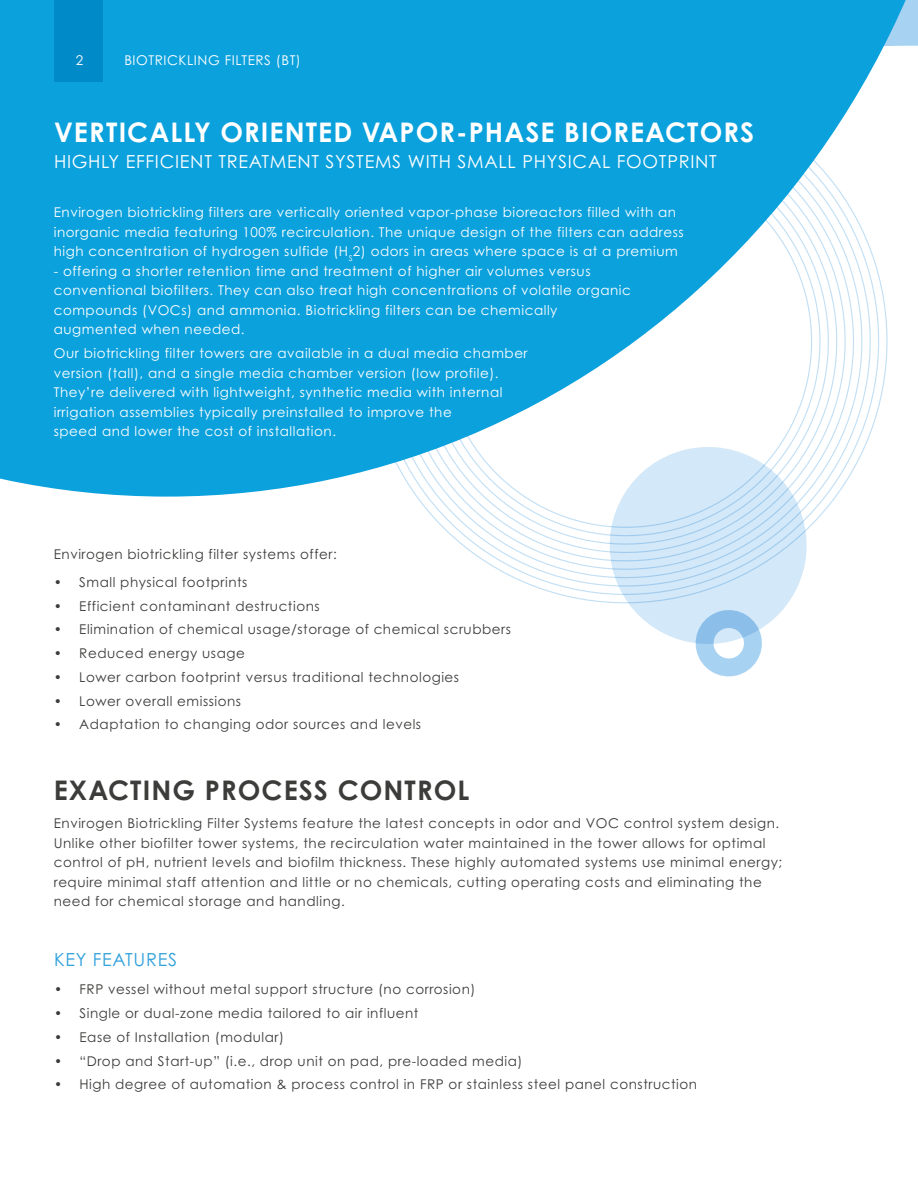
<style>
.page{position:relative;width:918px;height:1188px;background:#fff}
.page>*{position:absolute;margin:0;border:0;box-sizing:border-box;transform-origin:0 0}
.t1{font:700 27px "Century Gothic Pro";letter-spacing:.04em;color:#fff}
.t2{font:700 27px "Century Gothic Pro";letter-spacing:.04em;color:#3c3c3b}
.t3{font:18px "Century Gothic Pro";letter-spacing:.04em;color:#fff}
.t4{font:18px "Century Gothic Pro";letter-spacing:.04em;color:#31a1dc}
.t5{font:13.5px/19.5px "Century Gothic Pro";letter-spacing:.04em;color:#3c3c3b}
.t6{font:13.5px/19.5px "Century Gothic Pro";letter-spacing:.04em;color:#fff}
</style>
<div class="page">
<svg style="left:416px;top:497px;width:420px;height:105px"></svg>
<svg style="left:600px;top:497px;width:216px;height:143px;fill:#d3e8f8"></svg>
<svg style="left:681px;top:597px;width:96px;height:80px"></svg>
<svg style="left:0;top:0;width:918px;height:497px;fill:#0ba1dd"></svg>
<div style="left:55px;top:0;width:48px;height:82px;background:#008bc8"></div>
<p class="t6" style="left:76px;top:50px;width:9px">2</p>
<p class="t6" style="left:124px;top:50px;width:178px">BIOTRICKLING FILTERS (BT)</p>
<h1 class="t1" style="left:54px;top:115px;width:702px">VERTICALLY ORIENTED VAPOR-PHASE BIOREACTORS</h1>
<h2 class="t3" style="left:54px;top:150px;width:664px">HIGHLY EFFICIENT TREATMENT SYSTEMS WITH SMALL PHYSICAL FOOTPRINT</h2>
<p class="t6" style="left:54px;top:203px;width:632px">Envirogen biotrickling filters are vertically oriented vapor-phase bioreactors filled with an inorganic media featuring 100% recirculation. The unique design of the filters can address high concentration of hydrogen sulfide (H<sub>S</sub>2) odors in areas where space is at a premium</p>
<p class="t6" style="left:54px;top:261px;width:579px">- offering a shorter retention time and treatment of higher air volumes versus conventional biofilters. They can also treat high concentrations of volatile organic compounds (VOCs) and ammonia. Biotrickling filters can be chemically augmented when needed.</p>
<p class="t6" style="left:54px;top:343px;width:475px">Our biotrickling filter towers are available in a dual media chamber version (tall), and a single media chamber version (low profile).<br>They’re delivered with lightweight, synthetic media with internal irrigation assemblies typically preinstalled to improve the<br>speed and lower the cost of installation.</p>
<p class="t5" style="left:54px;top:544px;width:285px">Envirogen biotrickling filter systems offer:</p>
<p class="t5" style="left:54px;top:572px;width:195px">• Small physical footprints</p>
<p class="t5" style="left:54px;top:596px;width:267px">• Efficient contaminant destructions</p>
<p class="t5" style="left:54px;top:620px;width:459px">• Elimination of chemical usage/storage of chemical scrubbers</p>
<p class="t5" style="left:54px;top:643px;width:193px">• Reduced energy usage</p>
<p class="t5" style="left:54px;top:667px;width:407px">• Lower carbon footprint versus traditional technologies</p>
<p class="t5" style="left:54px;top:691px;width:189px">• Lower overall emissions</p>
<p class="t5" style="left:54px;top:715px;width:369px">• Adaptation to changing odor sources and levels</p>
<h1 class="t2" style="left:54px;top:774px;width:417px">EXACTING PROCESS CONTROL</h1>
<p class="t5" style="left:54px;top:814px;width:730px">Envirogen Biotrickling Filter Systems feature the latest concepts in odor and VOC control system design.<br>Unlike other biofilter tower systems, the recirculation water maintained in the tower allows for optimal control of pH, nutrient levels and biofilm thickness. These highly automated systems use minimal energy; require minimal staff attention and little or no chemicals, cutting operating costs and eliminating the need for chemical storage and handling.</p>
<h2 class="t4" style="left:54px;top:949px;width:125px">KEY FEATURES</h2>
<p class="t5" style="left:54px;top:980px;width:423px">• FRP vessel without metal support structure (no corrosion)</p>
<p class="t5" style="left:54px;top:1003px;width:366px">• Single or dual-zone media tailored to air influent</p>
<p class="t5" style="left:54px;top:1027px;width:232px">• Ease of Installation (modular)</p>
<p class="t5" style="left:54px;top:1051px;width:470px">• “Drop and Start-up” (i.e., drop unit on pad, pre-loaded media)</p>
<p class="t5" style="left:54px;top:1075px;width:645px">• High degree of automation &amp; process control in FRP or stainless steel panel construction</p>
</div>
